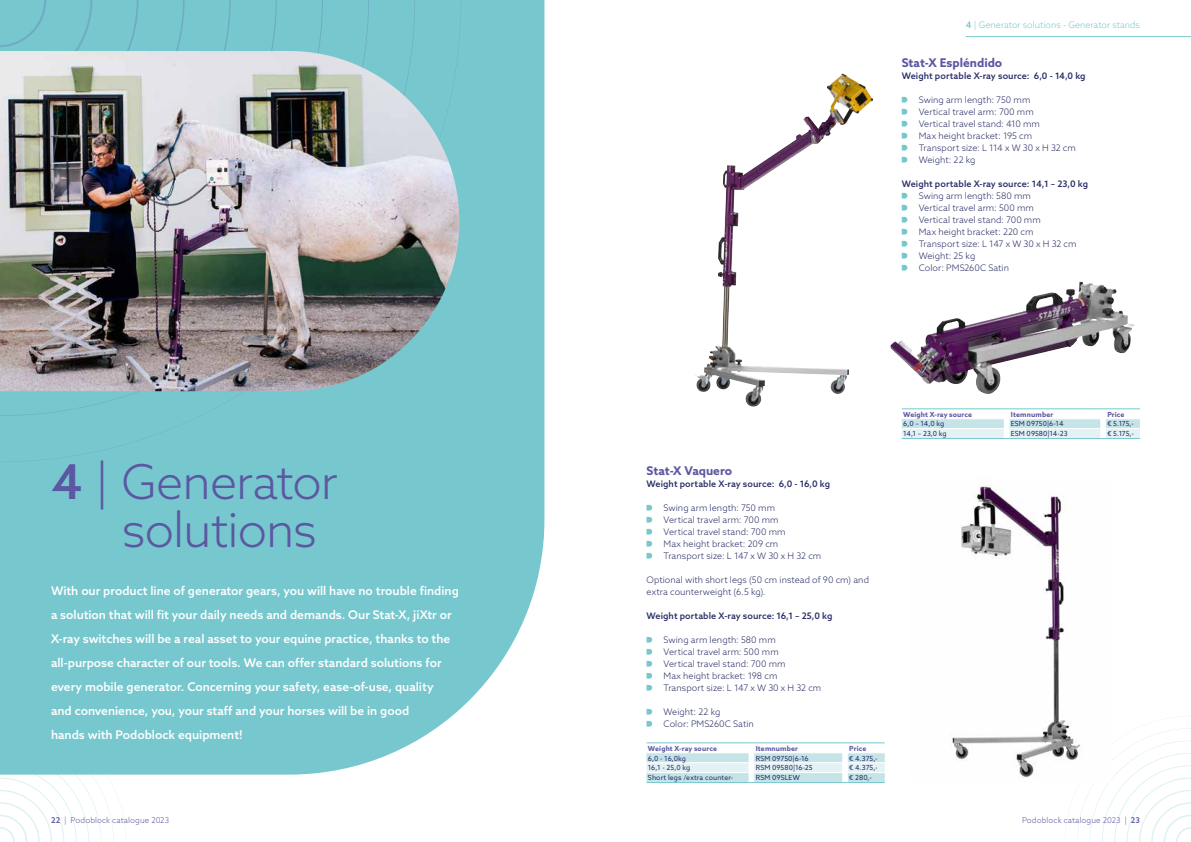
<style>
.page{position:relative;width:1191px;height:842px;background:#fff}
.page>*{position:absolute;margin:0;border:0;box-sizing:border-box;transform-origin:0 0}
.t1{font:300 48px/48px "Azo Sans";letter-spacing:-.02em;color:#5c57a2}
.t2{font:500 12px/24px "Azo Sans";color:#fff}
.t3{font:700 12px "Azo Sans";color:#5c57a2}
.t4{font:300 9px/12px "Azo Sans";letter-spacing:.005em;color:#292e66}
.t5{font:500 9px "Azo Sans";letter-spacing:.01em;color:#292e66}
.t6{font:300 9px "Azo Sans";color:#77c8ce}
.t7{font:300 8px "Azo Sans";letter-spacing:.01em;color:#5c57a2}
.t8{font:7px "Azo Sans";letter-spacing:.005em;color:#292e66}
.t9{font:700 7px "Azo Sans";letter-spacing:.02em;color:#5c57a2}
.s1{font-weight:500}
</style>
<div class="page">
<svg style="left:1065px;top:716px;width:126px;height:126px"></svg>
<svg style="left:0;top:775px;width:126px;height:67px"></svg>
<svg style="left:0;top:0;width:544px;height:775px;background:#80cbd1"></svg>
<div style="left:0;top:186px;width:461px;height:276px;background:#77c8ce"></div>
<div style="left:0;top:0;width:461px;height:186px;background:#77c8ce"></div>
<hr style="left:965px;top:36px;width:226px;height:1px;background:#77c8ce">
<img style="left:0;top:51px;width:459px;height:340px">
<svg style="left:901px;top:97px;width:6px;height:6px"></svg>
<svg style="left:901px;top:109px;width:6px;height:6px"></svg>
<svg style="left:901px;top:121px;width:6px;height:6px"></svg>
<svg style="left:901px;top:133px;width:6px;height:6px"></svg>
<svg style="left:901px;top:145px;width:6px;height:6px"></svg>
<svg style="left:901px;top:157px;width:6px;height:6px"></svg>
<svg style="left:901px;top:193px;width:6px;height:6px"></svg>
<svg style="left:901px;top:205px;width:6px;height:6px"></svg>
<svg style="left:901px;top:217px;width:6px;height:6px"></svg>
<svg style="left:901px;top:229px;width:6px;height:6px"></svg>
<svg style="left:901px;top:241px;width:6px;height:6px"></svg>
<svg style="left:901px;top:253px;width:6px;height:6px"></svg>
<svg style="left:901px;top:265px;width:6px;height:6px"></svg>
<img style="left:710px;top:75px;width:131px;height:281px">
<img style="left:907px;top:289px;width:172px;height:70px">
<svg style="left:901px;top:409px;width:239px;height:30px"></svg>
<hr style="left:1106px;top:438px;width:34px;height:1px;background:#77c8ce">
<svg style="left:646px;top:505px;width:6px;height:6px"></svg>
<svg style="left:646px;top:517px;width:6px;height:6px"></svg>
<svg style="left:646px;top:529px;width:6px;height:6px"></svg>
<svg style="left:646px;top:541px;width:6px;height:6px"></svg>
<svg style="left:646px;top:553px;width:6px;height:6px"></svg>
<svg style="left:646px;top:637px;width:6px;height:6px"></svg>
<svg style="left:646px;top:649px;width:6px;height:6px"></svg>
<svg style="left:646px;top:661px;width:6px;height:6px"></svg>
<svg style="left:646px;top:673px;width:6px;height:6px"></svg>
<svg style="left:646px;top:685px;width:6px;height:6px"></svg>
<svg style="left:646px;top:709px;width:6px;height:6px"></svg>
<svg style="left:646px;top:721px;width:6px;height:6px"></svg>
<hr style="left:646px;top:743px;width:102px;height:1px;background:#77c8ce">
<hr style="left:754px;top:743px;width:88px;height:1px;background:#77c8ce">
<hr style="left:848px;top:743px;width:36px;height:1px;background:#77c8ce">
<svg style="left:646px;top:753px;width:238px;height:30px;background:#d1eaed"></svg>
<hr style="left:848px;top:782px;width:36px;height:1px;background:#77c8ce">
<img style="left:952px;top:485px;width:158px;height:297px">
<p class="t6" style="left:965px;top:19px;width:176px"><span class="s1">4</span> | Generator solutions - Generator stands</p>
<h2 class="t3" style="left:901px;top:54px;width:102px">Stat-X Espléndido</h2>
<p class="t5" style="left:901px;top:69px;width:185px">Weight portable X-ray source: 6,0 - 14,0 kg</p>
<p class="t4" style="left:918px;top:93px;width:159px">Swing arm length: 750 mm<br>Vertical travel arm: 700 mm<br>Vertical travel stand: 410 mm<br>Max height bracket: 195 cm<br>Transport size: L 114 x W 30 x H 32 cm<br>Weight: 22 kg</p>
<p class="t5" style="left:901px;top:177px;width:188px">Weight portable X-ray source: 14,1 – 23,0 kg</p>
<p class="t4" style="left:918px;top:189px;width:159px">Swing arm length: 580 mm<br>Vertical travel arm: 500 mm<br>Vertical travel stand: 700 mm<br>Max height bracket: 220 cm<br>Transport size: L 147 x W 30 x H 32 cm<br>Weight: 25 kg<br>Color: PMS260C Satin</p>
<h1 class="t1" style="left:122px;top:457px;width:217px;text-indent:-71px"><span class="s1">4</span> | Generator solutions</h1>
<p class="t2" style="left:51px;top:578px;width:409px">With our product line of generator gears, you will have no trouble finding a solution that will fit your daily needs and demands. Our Stat-X, jiXtr or X-ray switches will be a real asset to your equine practice, thanks to the all-purpose character of our tools. We can offer standard solutions for every mobile generator. Concerning your safety, ease-of-use, quality<br>and convenience, you, your staff and your horses will be in good<br>hands with Podoblock equipment!</p>
<h2 class="t3" style="left:646px;top:462px;width:87px">Stat-X Vaquero</h2>
<p class="t5" style="left:646px;top:477px;width:185px">Weight portable X-ray source: 6,0 - 16,0 kg</p>
<p class="t4" style="left:663px;top:501px;width:159px">Swing arm length: 750 mm<br>Vertical travel arm: 700 mm<br>Vertical travel stand: 700 mm<br>Max height bracket: 209 cm<br>Transport size: L 147 x W 30 x H 32 cm</p>
<p class="t4" style="left:646px;top:573px;width:224px">Optional with short legs (50 cm instead of 90 cm) and extra counterweight (6.5 kg).</p>
<p class="t5" style="left:646px;top:609px;width:187px">Weight portable X-ray source: 16,1 – 25,0 kg</p>
<p class="t4" style="left:663px;top:633px;width:159px">Swing arm length: 580 mm<br>Vertical travel arm: 500 mm<br>Vertical travel stand: 700 mm<br>Max height bracket: 198 cm<br>Transport size: L 147 x W 30 x H 32 cm</p>
<p class="t4" style="left:663px;top:705px;width:92px">Weight: 22 kg<br>Color: PMS260C Satin</p>
<p class="t9" style="left:648px;top:743px;width:71px">Weight X-ray source</p>
<p class="t9" style="left:755px;top:743px;width:44px">Itemnumber</p>
<p class="t9" style="left:849px;top:743px;width:19px">Price</p>
<p class="t8" style="left:648px;top:753px;width:40px">6,0 - 16,0kg</p>
<p class="t8" style="left:755px;top:753px;width:54px">RSM 09750|6-16</p>
<p class="t8" style="left:849px;top:753px;width:30px">€ 4.375,-</p>
<p class="t8" style="left:648px;top:763px;width:44px">16,1 - 25,0 kg</p>
<p class="t8" style="left:755px;top:763px;width:58px">RSM 09580|16-25</p>
<p class="t8" style="left:849px;top:763px;width:30px">€ 4.375,-</p>
<p class="t8" style="left:648px;top:773px;width:87px">Short legs /extra counter-</p>
<p class="t8" style="left:755px;top:773px;width:46px">RSM 09SLEW</p>
<p class="t8" style="left:849px;top:773px;width:24px">€ 280,-</p>
<p class="t9" style="left:903px;top:409px;width:71px">Weight X-ray source</p>
<p class="t9" style="left:1011px;top:409px;width:44px">Itemnumber</p>
<p class="t9" style="left:1107px;top:409px;width:19px">Price</p>
<p class="t8" style="left:903px;top:419px;width:43px">6,0 – 14,0 kg</p>
<p class="t8" style="left:1011px;top:419px;width:54px">ESM 09750|6-14</p>
<p class="t8" style="left:1107px;top:419px;width:28px">€ 5.175,-</p>
<p class="t8" style="left:903px;top:429px;width:45px">14,1 – 23,0 kg</p>
<p class="t8" style="left:1011px;top:429px;width:58px">ESM 09580|14-23</p>
<p class="t8" style="left:1107px;top:429px;width:28px">€ 5.175,-</p>
<p class="t7" style="left:51px;top:814px;width:120px"><span class="s1">22</span> | Podoblock catalogue 2023</p>
<p class="t7" style="left:1022px;top:814px;width:119px">Podoblock catalogue 2023 | <span class="s1">23</span></p>
</div>
